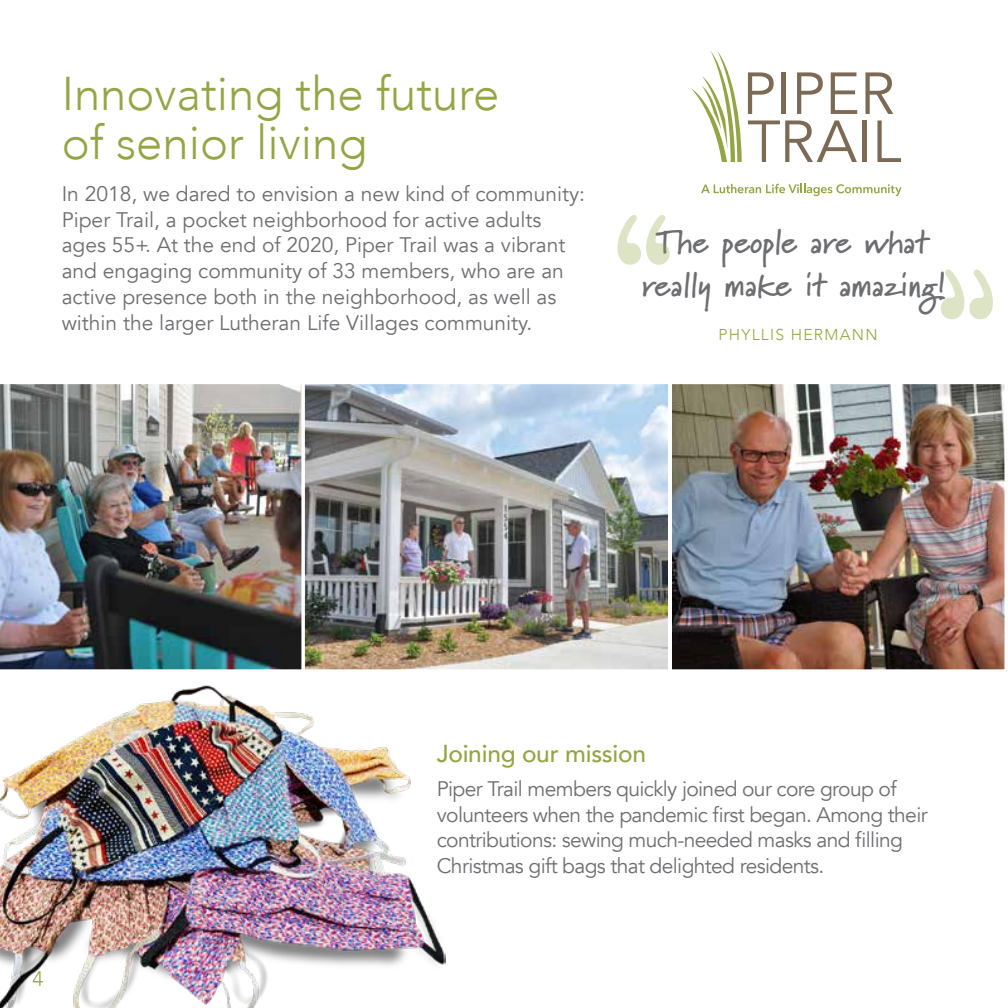
<style>
.page{position:relative;width:1008px;height:1008px;background:#fff}
.page>*{position:absolute;margin:0;border:0;box-sizing:border-box;transform-origin:0 0}
.t1{font:300 47.25px/49px "Avenir";color:#94a545}
.t2{font:700 33.25px/43.4px "Marydale";color:#6d6e71;text-align:center}
.t3{font:500 24.5px "Avenir";letter-spacing:-.01em;color:#94a545}
.t4{font:21px/25.7px "Avenir";color:#6d6e71}
.t5{font:21px/25.7px "Avenir";letter-spacing:-.03em;color:#6d6e71}
.t6{font:300 21px "Avenir";color:#94a545}
.t7{font:300 15.75px "Avenir";letter-spacing:.08em;color:#94a545}
</style>
<div class="page">
<svg style="left:748px;top:72px;width:26px;height:42px"></svg>
<hr style="left:782px;top:72px;width:4px;height:42px;background:#7c6a55">
<svg style="left:797px;top:72px;width:26px;height:42px"></svg>
<svg style="left:831px;top:72px;width:26px;height:42px"></svg>
<svg style="left:866px;top:72px;width:27px;height:42px"></svg>
<svg style="left:748px;top:120px;width:109px;height:42px"></svg>
<hr style="left:862px;top:120px;width:4px;height:42px;background:#7c6a55">
<svg style="left:877px;top:120px;width:24px;height:42px"></svg>
<svg style="left:701px;top:184px;width:201px;height:12px"></svg>
<svg style="left:691px;top:51px;width:51px;height:111px"></svg>
<svg style="left:618px;top:215px;width:52px;height:50px"></svg>
<svg style="left:941px;top:270px;width:52px;height:49px"></svg>
<img style="left:307px;top:384px;width:360px;height:286px">
<img style="left:0;top:685px;width:446px;height:323px">
<img style="left:0;top:384px;width:307px;height:286px">
<img style="left:667px;top:384px;width:338px;height:286px">
<h1 class="t1" style="left:62px;top:70px;width:439px">Innovating the future of senior living</h1>
<p class="t4" style="left:62px;top:181px;width:525px">In 2018, we dared to envision a new kind of community:<br>Piper Trail, a pocket neighborhood for active adults ages 55+. At the end of 2020, Piper Trail was a vibrant and engaging community of 33 members, who are an active presence both in the neighborhood, as well as within the larger Lutheran Life Villages community.</p>
<h2 class="t2" style="left:642px;top:220px;width:306px">The people are what really make it amazing!</h2>
<p class="t7" style="left:719px;top:326px;width:161px">PHYLLIS HERMANN</p>
<p class="t6" style="left:33px;top:966px;width:12px">4</p>
<p class="t3" style="left:437px;top:732px;width:211px">Joining our mission</p>
<p class="t5" style="left:437px;top:776px;width:492px">Piper Trail members quickly joined our core group of volunteers when the pandemic first began. Among their contributions: sewing much-needed masks and filling Christmas gift bags that delighted residents.</p>
</div>
